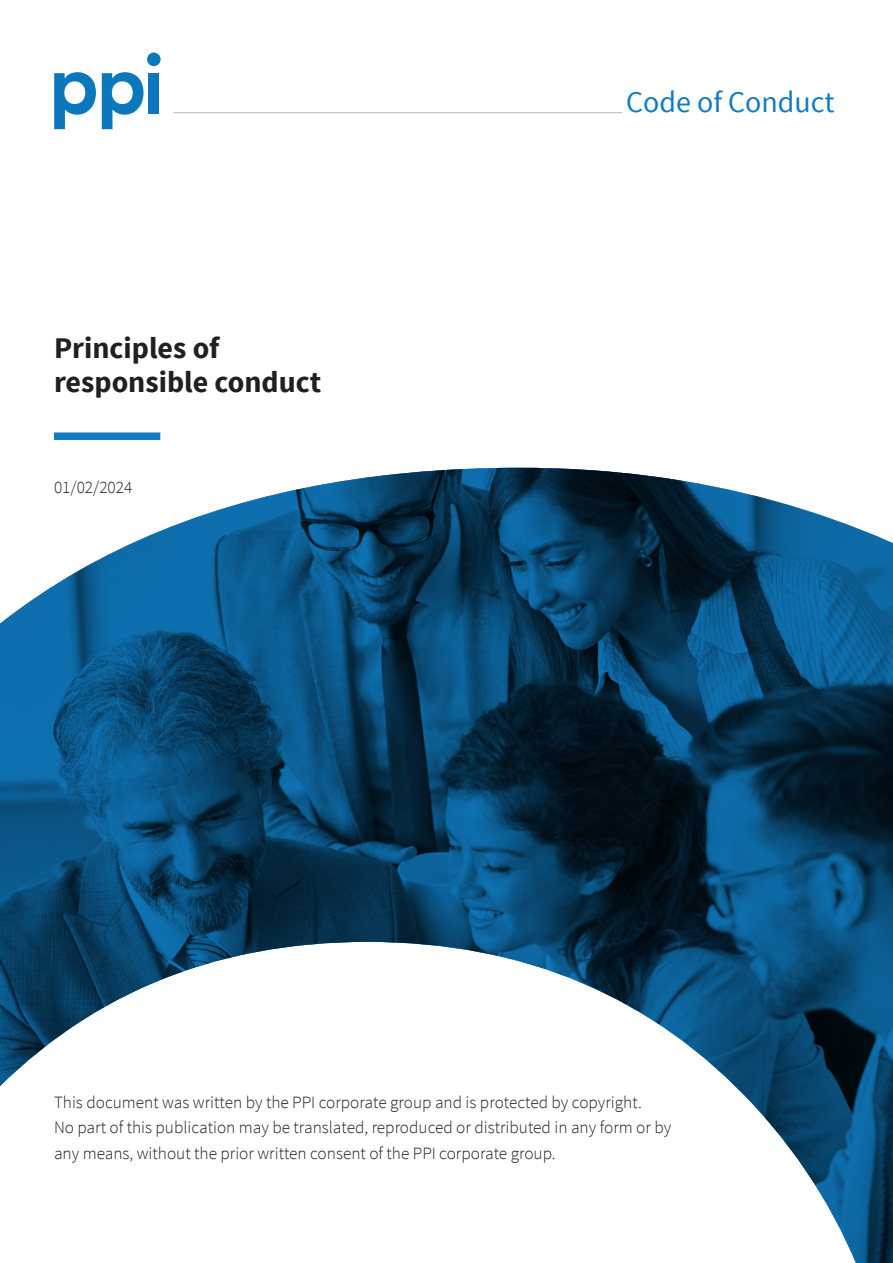
<style>
.page{position:relative;width:893px;height:1263px;background:#fff}
.page>*{position:absolute;margin:0;border:0;box-sizing:border-box;transform-origin:0 0}
.t1{font:700 30px/33.8px "Source Sans Pro";color:#231f20}
.t2{font:30px "Source Sans Pro";color:#107bc1}
.t3{font:300 17.25px/25.5px "Source Sans Pro";color:#231f20}
</style>
<div class="page">
<svg style="left:54px;top:72px;width:42px;height:57px"></svg>
<div style="left:147px;top:53px;width:14px;height:13px;background:#0b78be;border-radius:50%"></div>
<svg style="left:102px;top:72px;width:42px;height:57px"></svg>
<div style="left:148px;top:73px;width:11px;height:40px;background:#0b78be"></div>
<hr style="left:173px;top:112px;width:449px;height:1px;background:#bcbdc0">
<div style="left:54px;top:432px;width:106px;height:8px;background:#107bc1"></div>
<img style="left:0;top:468px;width:893px;height:795px">
<h1 class="t1" style="left:54px;top:333px;width:269px">Principles of responsible conduct</h1>
<p class="t3" style="left:54px;top:475px;width:80px">01/02/2024</p>
<h1 class="t2" style="left:626px;top:84px;width:210px">Code of Conduct</h1>
<p class="t3" style="left:54px;top:1089px;width:619px">This document was written by the PPI corporate group and is protected by copyright.<br>No part of this publication may be translated, reproduced or distributed in any form or by any means, without the prior written consent of the PPI corporate group.</p>
</div>
